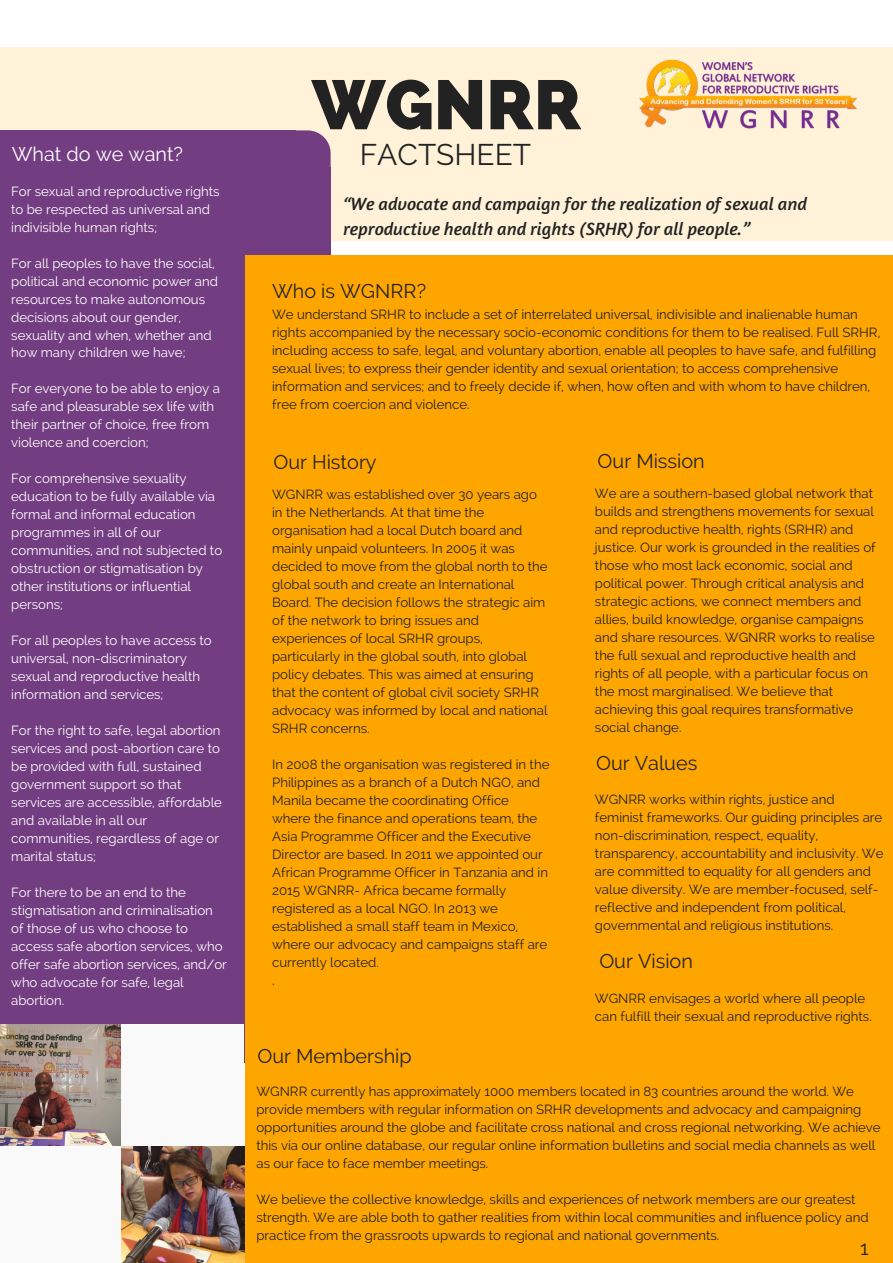
<style>
.page{position:relative;width:893px;height:1263px;background:#fff}
.page>*{position:absolute;margin:0;border:0;box-sizing:border-box;transform-origin:0 0}
.t1{font:800 69.45px "Raleway";color:#222}
.t2{font:29.7px "Raleway";color:#222}
.t3{font:19.8px "Raleway";color:#222}
.t4{font:19.8px "Raleway";color:#fff}
.t5{font:italic 18.15px/24.8px "Amaranth";color:#222}
.t6{font:13.2px/18px "Raleway";color:#222}
.t7{font:13.2px/18px "Raleway";color:#fff}
</style>
<div class="page">
<div style="left:0;top:47px;width:892px;height:194px;background:#fff2d9"></div>
<svg style="left:296px;top:130px;width:34px;height:37px"></svg>
<div style="left:295px;top:167px;width:35px;height:863px;background:#733d81"></div>
<div style="left:0;top:167px;width:296px;height:863px;background:#733d81"></div>
<div style="left:0;top:130px;width:296px;height:38px;background:#733d81"></div>
<div style="left:245px;top:255px;width:647px;height:1007px;background:#ffa500"></div>
<img style="left:639px;top:59px;width:218px;height:70px">
<img style="left:0;top:1024px;width:121px;height:122px">
<div style="left:121px;top:1024px;width:123px;height:123px;background:#f9f9f9"></div>
<div style="left:0;top:1147px;width:121px;height:115px;background:#f9f9f9"></div>
<img style="left:121px;top:1147px;width:123px;height:115px">
<h3 class="t4" style="left:12px;top:142px;width:173px">What do we want?</h3>
<p class="t7" style="left:11px;top:182px;width:210px">For sexual and reproductive rights to be respected as universal and indivisible human rights;</p>
<p class="t7" style="left:11px;top:254px;width:208px">For all peoples to have the social, political and economic power and resources to make autonomous decisions about our gender, sexuality and when, whether and how many children we have;</p>
<p class="t7" style="left:11px;top:380px;width:210px">For everyone to be able to enjoy a safe and pleasurable sex life with their partner of choice, free from violence and coercion;</p>
<p class="t7" style="left:11px;top:470px;width:212px">For comprehensive sexuality education to be fully available via formal and informal education programmes in all of our communities, and not subjected to obstruction or stigmatisation by other institutions or influential persons;</p>
<p class="t7" style="left:11px;top:632px;width:202px">For all peoples to have access to universal, non-discriminatory sexual and reproductive health information and services;</p>
<p class="t7" style="left:11px;top:721px;width:212px">For the right to safe, legal abortion services and post-abortion care to be provided with full, sustained government support so that services are accessible, affordable and available in all our communities, regardless of age or marital status;</p>
<p class="t7" style="left:11px;top:883px;width:217px">For there to be an end to the stigmatisation and criminalisation of those of us who choose to access safe abortion services, who offer safe abortion services, and/or who advocate for safe, legal abortion.</p>
<h1 class="t1" style="left:312px;top:64px;width:271px">WGNRR</h1>
<h2 class="t2" style="left:360px;top:137px;width:173px">FACTSHEET</h2>
<h3 class="t5" style="left:343px;top:191px;width:465px">“We advocate and campaign for the realization of sexual and reproductive health and rights (SRHR) for all people.”</h3>
<h3 class="t3" style="left:272px;top:279px;width:155px">Who is WGNRR?</h3>
<p class="t6" style="left:272px;top:306px;width:609px">We understand SRHR to include a set of interrelated universal, indivisible and inalienable human rights accompanied by the necessary socio-economic conditions for them to be realised. Full SRHR, including access to safe, legal, and voluntary abortion, enable all peoples to have safe, and fulfilling sexual lives; to express their gender identity and sexual orientation; to access comprehensive information and services; and to freely decide if, when, how often and with whom to have children, free from coercion and violence.</p>
<h3 class="t3" style="left:273px;top:450px;width:105px">Our History</h3>
<p class="t6" style="left:272px;top:485px;width:277px">WGNRR was established over 30 years ago in the Netherlands. At that time the organisation had a local Dutch board and mainly unpaid volunteers. In 2005 it was decided to move from the global north to the global south and create an International Board. The decision follows the strategic aim of the network to bring issues and experiences of local SRHR groups, particularly in the global south, into global policy debates. This was aimed at ensuring that the content of global civil society SRHR advocacy was informed by local and national SRHR concerns.</p>
<p class="t6" style="left:272px;top:755px;width:279px">In 2008 the organisation was registered in the Philippines as a branch of a Dutch NGO, and Manila became the coordinating Office where the finance and operations team, the Asia Programme Officer and the Executive Director are based. In 2011 we appointed our African Programme Officer in Tanzania and in 2015 WGNRR- Africa became formally registered as a local NGO. In 2013 we established a small staff team in Mexico, where our advocacy and campaigns staff are currently located.<br>.</p>
<h3 class="t3" style="left:257px;top:1045px;width:156px">Our Membership</h3>
<h3 class="t3" style="left:597px;top:449px;width:109px">Our Mission</h3>
<p class="t6" style="left:595px;top:484px;width:282px">We are a southern-based global network that builds and strengthens movements for sexual and reproductive health, rights (SRHR) and justice. Our work is grounded in the realities of those who most lack economic, social and political power. Through critical analysis and strategic actions, we connect members and allies, build knowledge, organise campaigns and share resources. WGNRR works to realise the full sexual and reproductive health and rights of all people, with a particular focus on the most marginalised. We believe that achieving this goal requires transformative social change.</p>
<h3 class="t3" style="left:596px;top:751px;width:103px">Our Values</h3>
<p class="t6" style="left:595px;top:790px;width:290px">WGNRR works within rights, justice and feminist frameworks. Our guiding principles are non-discrimination, respect, equality, transparency, accountability and inclusivity. We are committed to equality for all genders and value diversity. We are member-focused, self&shy;reflective and independent from political, governmental and religious institutions.</p>
<h3 class="t3" style="left:599px;top:949px;width:95px">Our Vision</h3>
<p class="t6" style="left:595px;top:989px;width:278px">WGNRR envisages a world where all people can fulfill their sexual and reproductive rights.</p>
<p class="t6" style="left:256px;top:1082px;width:625px">WGNRR currently has approximately 1000 members located in 83 countries around the world. We provide members with regular information on SRHR developments and advocacy and campaigning opportunities around the globe and facilitate cross national and cross regional networking. We achieve this via our online database, our regular online information bulletins and social media channels as well as our face to face member meetings.</p>
<p class="t6" style="left:256px;top:1190px;width:613px">We believe the collective knowledge, skills and experiences of network members are our greatest strength. We are able both to gather realities from within local communities and influence policy and practice from the grassroots upwards to regional and national governments.</p>
<h3 class="t3" style="left:860px;top:1236px;width:10px">1</h3>
</div>
